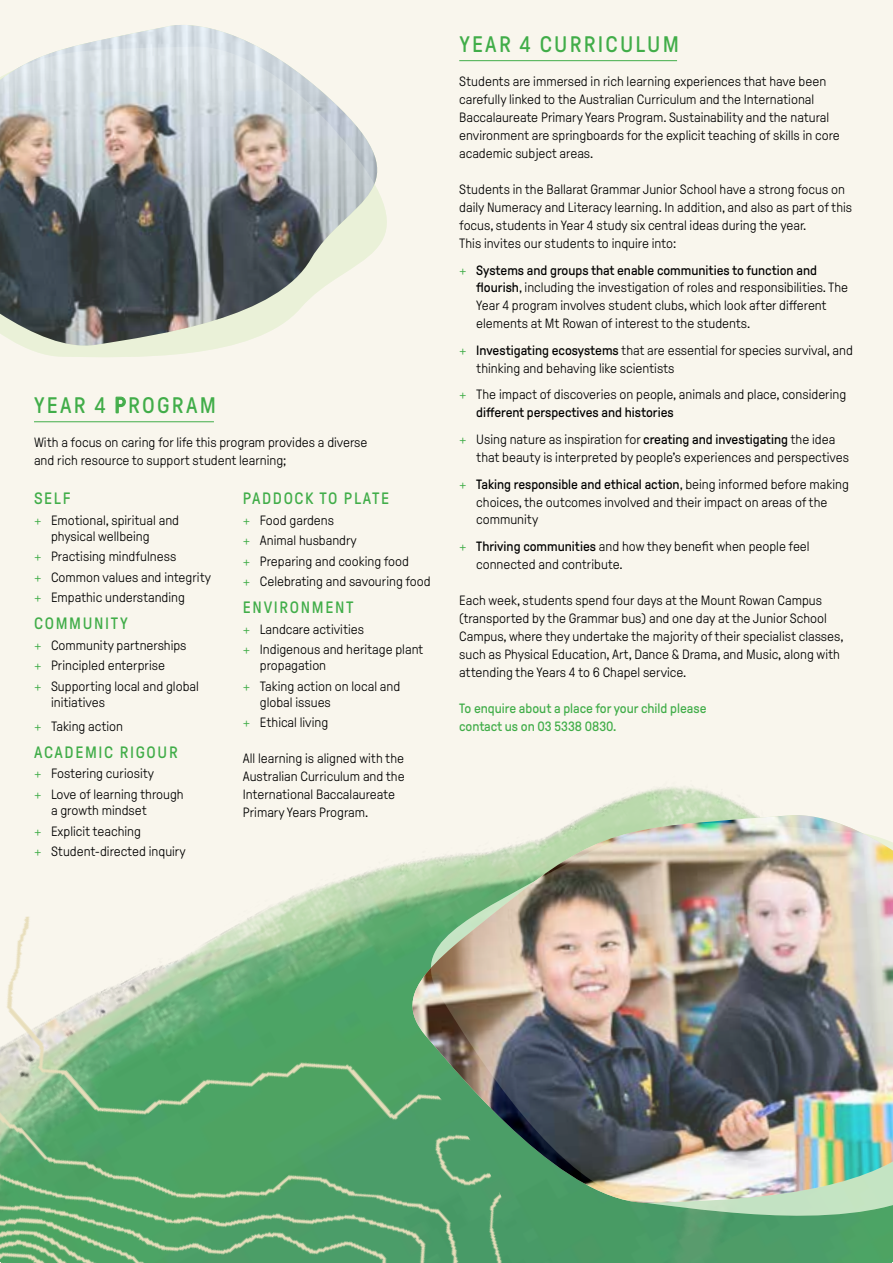
<style>
.page{position:relative;width:893px;height:1263px;background:#f9f6ed}
.page>*{position:absolute;margin:0;border:0;box-sizing:border-box;transform-origin:0 0}
.t1{font:22.5px "GT Pressura";letter-spacing:.1em;color:#41ad49}
.t2{font:16.5px "GT Pressura";letter-spacing:.1em;color:#41ad49}
.t3{font:300 13.5px/18px "GT Pressura";color:#000}
.t4{font:13.5px/18px "GT Pressura";color:#41ad49}
.s1{color:#41ad49}
.s2{font-weight:400}
</style>
<div class="page">
<img style="left:255px;top:787px;width:638px;height:476px">
<img style="left:0;top:915px;width:527px;height:348px">
<img style="left:97px;top:25px;width:149px;height:16px">
<svg style="left:0;top:41px;width:387px;height:316px"></svg>
<img style="left:387px;top:815px;width:21px;height:391px">
<img style="left:408px;top:811px;width:485px;height:418px">
<hr style="left:34px;top:421px;width:180px;height:1px;background:#41ad49">
<hr style="left:459px;top:60px;width:218px;height:1px;background:#41ad49">
<h1 class="t1" style="left:34px;top:393px;width:183px">YEAR 4 PROGRAM</h1>
<p class="t3" style="left:34px;top:434px;width:335px">With a focus on caring for life this program provides a diverse and rich resource to support student learning;</p>
<p class="t2" style="left:34px;top:490px;width:38px">SELF</p>
<p class="t3" style="left:51px;top:512px;width:130px;line-height:16.2px;text-indent:-17px"><span class="s1">+</span> Emotional, spiritual and physical wellbeing</p>
<p class="t3" style="left:34px;top:547px;width:179px;line-height:20.4px"><span class="s1">+</span> Practising mindfulness<br><span class="s1">+</span> Common values and integrity <span class="s1">+</span> Empathic understanding</p>
<p class="t2" style="left:34px;top:615px;width:95px">COMMUNITY</p>
<p class="t3" style="left:34px;top:635px;width:166px;line-height:20.4px"><span class="s1">+</span> Community partnerships<br><span class="s1">+</span> Principled enterprise<br><span class="s1">+</span> Supporting local and global</p>
<p class="t3" style="left:34px;top:690px;width:91px;line-height:24px;text-align:center">initiatives<br><span class="s1">+</span> Taking action</p>
<p class="t2" style="left:34px;top:743px;width:145px">ACADEMIC RIGOUR</p>
<p class="t3" style="left:34px;top:764px;width:151px;line-height:20.4px"><span class="s1">+</span> Fostering curiosity<br><span class="s1">+</span> Love of learning through</p>
<p class="t3" style="left:34px;top:800px;width:153px;line-height:20.4px;text-indent:17px">a growth mindset<br><span class="s1">+</span> Explicit teaching<br><span class="s1">+</span> Student-directed inquiry</p>
<p class="t2" style="left:243px;top:490px;width:148px">PADDOCK TO PLATE</p>
<p class="t3" style="left:243px;top:510px;width:189px;line-height:20.4px"><span class="s1">+</span> Food gardens<br><span class="s1">+</span> Animal husbandry<br><span class="s1">+</span> Preparing and cooking food<br><span class="s1">+</span> Celebrating and savouring food</p>
<p class="t2" style="left:243px;top:599px;width:112px">ENVIRONMENT</p>
<p class="t3" style="left:243px;top:619px;width:182px;line-height:20.4px"><span class="s1">+</span> Landcare activities<br><span class="s1">+</span> Indigenous and heritage plant</p>
<p class="t3" style="left:243px;top:655px;width:159px;line-height:20.4px;text-indent:17px">propagation<br><span class="s1">+</span> Taking action on local and</p>
<p class="t3" style="left:243px;top:692px;width:90px;line-height:20.4px;text-align:right">global issues<br><span class="s1">+</span> Ethical living</p>
<p class="t3" style="left:243px;top:750px;width:163px">All learning is aligned with the<br>Australian Curriculum and the<br>International Baccalaureate<br>Primary Years Program.</p>
<h1 class="t1" style="left:459px;top:32px;width:221px">YEAR 4 CURRICULUM</h1>
<p class="t3" style="left:459px;top:73px;width:382px">Students are immersed in rich learning experiences that have been carefully linked to the Australian Curriculum and the International Baccalaureate Primary Years Program. Sustainability and the natural environment are springboards for the explicit teaching of skills in core academic subject areas.</p>
<p class="t3" style="left:459px;top:181px;width:394px">Students in the Ballarat Grammar Junior School have a strong focus on daily Numeracy and Literacy learning. In addition, and also as part of this focus, students in Year 4 study six central ideas during the year.<br>This invites our students to inquire into:</p>
<p class="t3" style="left:476px;top:261px;width:373px;text-indent:-17px"><span class="s1">+</span> <span class="s2">Systems and groups that enable communities to function and flourish</span>, including the investigation of roles and responsibilities. The Year 4 program involves student clubs, which look after different elements at Mt Rowan of interest to the students.</p>
<p class="t3" style="left:476px;top:341px;width:378px;text-indent:-17px"><span class="s1">+</span> <span class="s2">Investigating ecosystems</span> that are essential for species survival, and thinking and behaving like scientists</p>
<p class="t3" style="left:476px;top:386px;width:372px;text-indent:-17px"><span class="s1">+</span> The impact of discoveries on people, animals and place, considering <span class="s2">different perspectives and histories</span></p>
<p class="t3" style="left:476px;top:430px;width:374px;text-indent:-17px"><span class="s1">+</span> Using nature as inspiration for <span class="s2">creating and investigating</span> the idea that beauty is interpreted by people’s experiences and perspectives</p>
<p class="t3" style="left:476px;top:475px;width:374px;text-indent:-17px"><span class="s1">+</span> <span class="s2">Taking responsible and ethical action</span>, being informed before making choices, the outcomes involved and their impact on areas of the community</p>
<p class="t3" style="left:476px;top:537px;width:335px;text-indent:-17px"><span class="s1">+</span> <span class="s2">Thriving communities</span> and how they benefit when people feel connected and contribute.</p>
<p class="t3" style="left:459px;top:591px;width:386px">Each week, students spend four days at the Mount Rowan Campus (transported by the Grammar bus) and one day at the Junior School Campus, where they undertake the majority of their specialist classes, such as Physical Education, Art, Dance &amp; Drama, and Music, along with attending the Years 4 to 6 Chapel service.</p>
<p class="t4" style="left:459px;top:699px;width:249px">To enquire about a place for your child please contact us on 03 5338 0830.</p>
</div>
